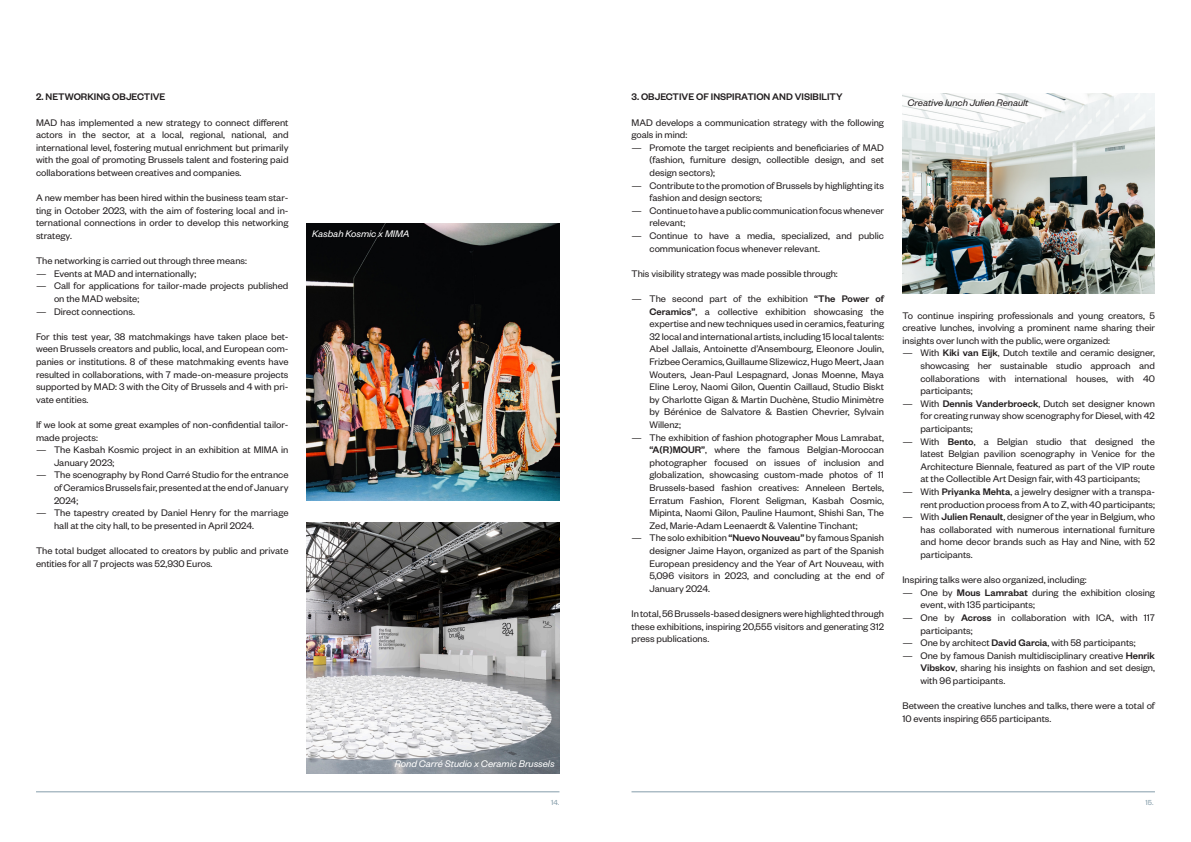
<style>
.page{position:relative;width:1191px;height:842px;background:#fff}
.page>*{position:absolute;margin:0;border:0;box-sizing:border-box;transform-origin:0 0}
.t1{font:10.5px/12.6px "Founders Grotesk";color:#231f20;text-align:justify}
.t2{font:500 10.5px "Founders Grotesk";color:#231f20}
.t3{font:italic 10.5px "Founders Grotesk";color:#fff}
.t4{font:italic 10.5px "Founders Grotesk";color:#231f20}
.t5{font:8px "Founders Grotesk";color:#859daa}
.s1{font-weight:500}
</style>
<div class="page">
<hr style="left:36px;top:792px;width:523px;height:1px;background:#859daa">
<hr style="left:631px;top:792px;width:524px;height:1px;background:#859daa">
<img style="left:307px;top:224px;width:252px;height:277px">
<img style="left:902px;top:94px;width:253px;height:199px">
<img style="left:307px;top:522px;width:252px;height:251px">
<p class="t2" style="left:36px;top:90px;width:131px">2. NETWORKING OBJECTIVE</p>
<p class="t1" style="left:36px;top:115px;width:254px">MAD has implemented a new strategy to connect different actors in the sector, at a local, regional, national, and international level, fostering mutual enrichment but primarily with the goal of promoting Brussels talent and fostering paid collaborations between creatives and companies.</p>
<p class="t1" style="left:36px;top:191px;width:254px">A new member has been hired within the business team star&shy;ting in October 2023, with the aim of fostering local and in&shy;ternational connections in order to develop this networking strategy.</p>
<p class="t1" style="left:36px;top:254px;width:212px">The networking is carried out through three means:</p>
<p class="t1" style="left:36px;top:267px;width:162px">— Events at MAD and internationally;</p>
<p class="t1" style="left:54px;top:279px;width:236px;text-indent:-18px">— Call for applications for tailor-made projects published on the MAD website;</p>
<p class="t1" style="left:36px;top:304px;width:100px">— Direct connections.</p>
<p class="t1" style="left:36px;top:330px;width:254px">For this test year, 38 matchmakings have taken place bet&shy;ween Brussels creators and public, local, and European com&shy;panies or institutions. 8 of these matchmaking events have resulted in collaborations, with 7 made-on-measure projects supported by MAD: 3 with the City of Brussels and 4 with pri&shy;vate entities.</p>
<p class="t1" style="left:36px;top:418px;width:254px">If we look at some great examples of non-confidential tailor&shy;made projects:</p>
<p class="t1" style="left:54px;top:443px;width:236px;text-indent:-18px">— The Kasbah Kosmic project in an exhibition at MIMA in<br>January 2023;</p>
<p class="t1" style="left:54px;top:468px;width:236px;text-indent:-18px">— The scenography by Rond Carré Studio for the entrance of Ceramics Brussels fair, presented at the end of January 2024;</p>
<p class="t1" style="left:54px;top:506px;width:236px;text-indent:-18px">— The tapestry created by Daniel Henry for the marriage hall at the city hall, to be presented in April 2024.</p>
<p class="t1" style="left:36px;top:544px;width:254px">The total budget allocated to creators by public and private entities for all 7 projects was 52,930 Euros.</p>
<p class="t3" style="left:312px;top:227px;width:99px">Kasbah Kosmic x MIMA</p>
<p class="t3" style="left:395px;top:757px;width:161px">Rond Carré Studio x Ceramic Brussels</p>
<p class="t2" style="left:631px;top:90px;width:213px">3. OBJECTIVE OF INSPIRATION AND VISIBILITY</p>
<p class="t1" style="left:631px;top:115px;width:254px">MAD develops a communication strategy with the following goals in mind:</p>
<p class="t1" style="left:649px;top:141px;width:236px;text-indent:-18px">— Promote the target recipients and beneficiaries of MAD (fashion, furniture design, collectible design, and set design sectors);</p>
<p class="t1" style="left:649px;top:178px;width:236px;text-indent:-18px">— Contribute to the promotion of Brussels by highlighting its fashion and design sectors;</p>
<p class="t1" style="left:649px;top:204px;width:236px;text-indent:-18px">— Continue to have a public communication focus whenever relevant;</p>
<p class="t1" style="left:649px;top:229px;width:236px;text-indent:-18px">— Continue to have a media, specialized, and public communication focus whenever relevant.</p>
<p class="t1" style="left:631px;top:267px;width:208px">This visibility strategy was made possible through:</p>
<p class="t1" style="left:649px;top:292px;width:236px;text-indent:-18px">— The second part of the exhibition <span class="s1">“The Power of Ceramics”</span>, a collective exhibition showcasing the expertise and new techniques used in ceramics, featuring 32 local and international artists, including 15 local talents:<br>Abel Jallais, Antoinette d’Ansembourg, Eleonore Joulin, Frizbee Ceramics, Guillaume Slizewicz, Hugo Meert, Jaan Wouters, Jean-Paul Lespagnard, Jonas Moenne, Maya Eline Leroy, Naomi Gilon, Quentin Caillaud, Studio Biskt by Charlotte Gigan &amp; Martin Duchène, Studio Minimètre by Bérénice de Salvatore &amp; Bastien Chevrier, Sylvain Willenz;</p>
<p class="t1" style="left:649px;top:430px;width:236px;text-indent:-18px">— The exhibition of fashion photographer Mous Lamrabat, <span class="s1">“A(R)MOUR”</span>, where the famous Belgian-Moroccan photographer focused on issues of inclusion and globalization, showcasing custom-made photos of 11<br>Brussels-based fashion creatives: Anneleen Bertels, Erratum Fashion, Florent Seligman, Kasbah Cosmic, Mipinta, Naomi Gilon, Pauline Haumont, Shishi San, The Zed, Marie-Adam Leenaerdt &amp; Valentine Tinchant;</p>
<p class="t1" style="left:649px;top:531px;width:236px;text-indent:-18px">— The solo exhibition <span class="s1">“Nuevo Nouveau”</span> by famous Spanish designer Jaime Hayon, organized as part of the Spanish European presidency and the Year of Art Nouveau, with 5,096 visitors in 2023, and concluding at the end of January 2024.</p>
<p class="t1" style="left:631px;top:607px;width:254px">In total, 56 Brussels-based designers were highlighted through these exhibitions, inspiring 20,555 visitors and generating 312 press publications.</p>
<p class="t4" style="left:907px;top:97px;width:123px">Creative lunch Julien Renault</p>
<p class="t1" style="left:902px;top:308px;width:254px">To continue inspiring professionals and young creators, 5 creative lunches, involving a prominent name sharing their insights over lunch with the public, were organized:</p>
<p class="t1" style="left:920px;top:346px;width:236px;text-indent:-18px">— With <span class="s1">Kiki van Eijk</span>, Dutch textile and ceramic designer, showcasing her sustainable studio approach and collaborations with international houses, with 40 participants;</p>
<p class="t1" style="left:920px;top:397px;width:236px;text-indent:-18px">— With <span class="s1">Dennis Vanderbroeck</span>, Dutch set designer known for creating runway show scenography for Diesel, with 42 participants;</p>
<p class="t1" style="left:920px;top:434px;width:236px;text-indent:-18px">— With <span class="s1">Bento</span>, a Belgian studio that designed the latest Belgian pavilion scenography in Venice for the Architecture Biennale, featured as part of the VIP route at the Collectible Art Design fair, with 43 participants;</p>
<p class="t1" style="left:902px;top:485px;width:254px;text-align:right">— With <span class="s1">Priyanka Mehta</span>, a jewelry designer with a transpa&shy;rent production process from A to Z, with 40 participants;</p>
<p class="t1" style="left:920px;top:510px;width:236px;text-indent:-18px">— With <span class="s1">Julien Renault</span>, designer of the year in Belgium, who has collaborated with numerous international furniture and home decor brands such as Hay and Nine, with 52 participants.</p>
<p class="t1" style="left:902px;top:573px;width:186px">Inspiring talks were also organized, including:</p>
<p class="t1" style="left:920px;top:586px;width:236px;text-indent:-18px">— One by <span class="s1">Mous Lamrabat</span> during the exhibition closing event, with 135 participants;</p>
<p class="t1" style="left:920px;top:611px;width:236px;text-indent:-18px">— One by <span class="s1">Across</span> in collaboration with ICA, with 117 participants;</p>
<p class="t1" style="left:902px;top:636px;width:235px">— One by architect <span class="s1">David Garcia</span>, with 58 participants;</p>
<p class="t1" style="left:920px;top:649px;width:236px;text-indent:-18px">— One by famous Danish multidisciplinary creative <span class="s1">Henrik Vibskov</span>, sharing his insights on fashion and set design, with 96 participants.</p>
<p class="t1" style="left:902px;top:699px;width:254px">Between the creative lunches and talks, there were a total of<br>10 events inspiring 655 participants.</p>
<p class="t5" style="left:551px;top:798px;width:9px">14.</p>
<p class="t5" style="left:1145px;top:798px;width:9px">15.</p>
</div>
